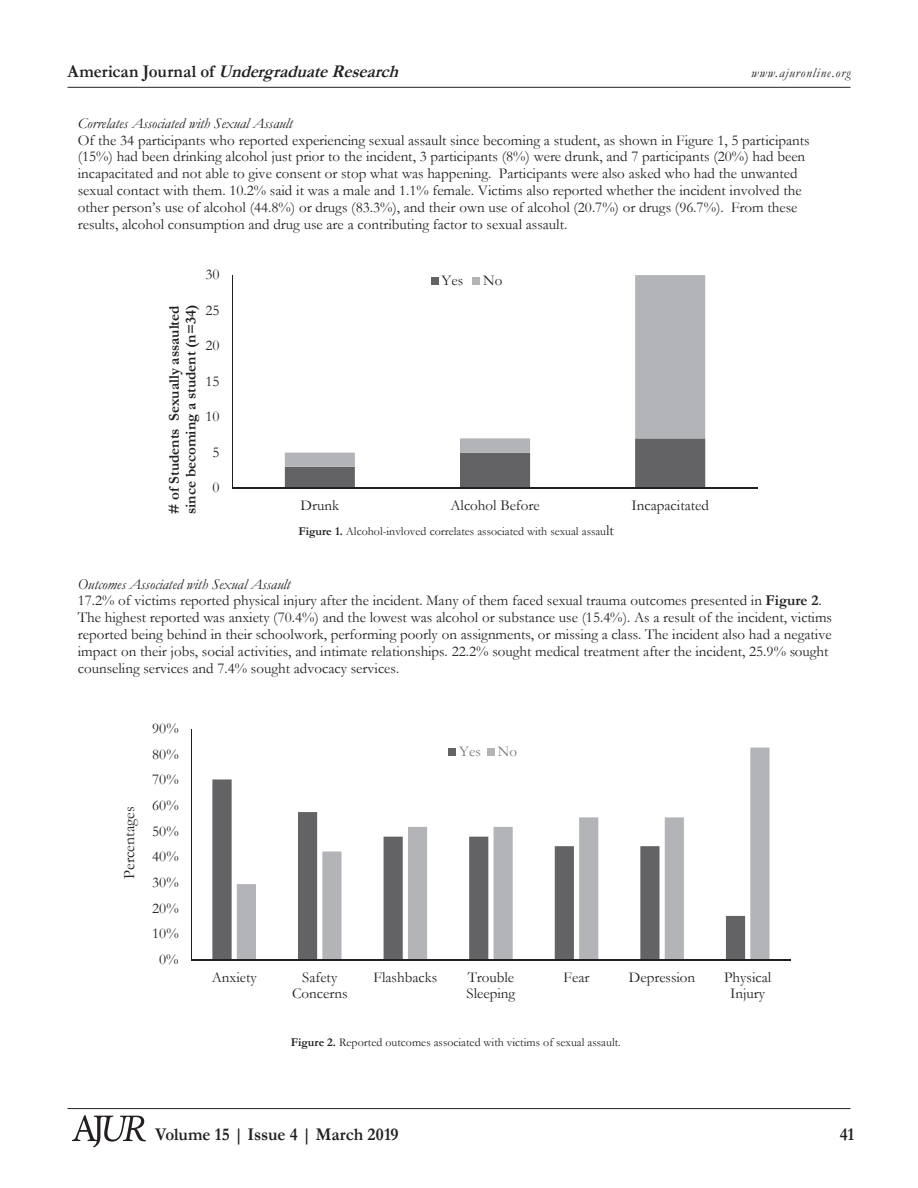
<style>
.page{position:relative;width:918px;height:1188px;background:#fff}
.page>*{position:absolute;margin:0;border:0;box-sizing:border-box;transform-origin:0 0}
.t1{font:italic 700 18px "Garamond";color:#231f20;scale:.95 1}
.t2{font:700 18px "Garamond";letter-spacing:-.005em;color:#231f20;scale:.95 1}
.t3{font:15.75px "Garamond";color:#231f20}
.t4{font:15px/17px "Garamond";color:#231f20}
.t5{font:700 15px "Garamond";color:#231f20}
.t6{font:italic 15px "Garamond";color:#231f20}
.t7{font:15px "Garamond";color:#75777a}
.t8{font:italic 13.5px "Garamond";letter-spacing:.06em;color:#231f20}
.t9{font:12px "Garamond";color:#231f20}
.s1{font-style:normal}
.s2{font-weight:700}
.s3{font-size:15px}
.s4{font-style:italic}
</style>
<div class="page">
<hr style="left:68px;top:1108px;width:783px;height:1px;background:#231f20">
<hr style="left:68px;top:87px;width:783px;height:1px;background:#231f20">
<img style="left:72px;top:1115px;width:74px;height:32px">
<svg style="left:285px;top:467px;width:420px;height:21px"></svg>
<svg style="left:285px;top:275px;width:420px;height:192px"></svg>
<hr style="left:232px;top:275px;width:1px;height:213px;background:#231f20">
<hr style="left:232px;top:488px;width:526px;height:1px;background:#231f20">
<div style="left:431px;top:277px;width:7px;height:8px;background:#636366"></div>
<div style="left:472px;top:277px;width:8px;height:8px;background:#b3b4b8"></div>
<svg style="left:191px;top:729px;width:600px;height:232px"></svg>
<p class="t1" style="left:68px;top:61px;width:355px"><span class="s1">A m e r i c a n J o u r n a l o f</span> UndergraduateResearch</p>
<p class="t8" style="left:751px;top:65px;width:101px">www.ajuronline.org</p>
<p class="t6" style="left:78px;top:115px;width:216px">Correlates Associated with Sexual Assault</p>
<p class="t4" style="left:78px;top:132px;width:733px">Of the 34 participants who reported experiencing sexual assault since becoming a student, as shown in Figure 1, 5 participants (15%) had been drinking alcohol just prior to the incident, 3 participants (8%) were drunk, and 7 participants (20%) had been incapacitated and not able to give consent or stop what was happening. Participants were also asked who had the unwanted sexual contact with them. 10.2% said it was a male and 1.1% female. Victims also reported whether the incident involved the other person’s use of alcohol (44.8%) or drugs (83.3%), and their own use of alcohol (20.7%) or drugs (96.7%). From these results, alcohol consumption and drug use are a contributing factor to sexual assault.</p>
<p class="t4" style="left:205px;top:266px;width:16px">30</p>
<p class="t4" style="left:205px;top:302px;width:16px">25</p>
<p class="t5" style="left:166px;top:514px;width:209px;rotate:-90deg"># of Students Sexually assaulted</p>
<p class="t5" style="left:183px;top:514px;width:210px;rotate:-90deg">since becoming a student (n=34)</p>
<p class="t4" style="left:205px;top:337px;width:16px">20</p>
<p class="t4" style="left:205px;top:373px;width:16px">15</p>
<p class="t4" style="left:205px;top:408px;width:16px">10</p>
<p class="t4" style="left:212px;top:444px;width:9px">5</p>
<p class="t4" style="left:212px;top:479px;width:9px">0</p>
<p class="t4" style="left:442px;top:272px;width:23px">Yes</p>
<p class="t4" style="left:483px;top:272px;width:21px">No</p>
<p class="t4" style="left:301px;top:497px;width:40px">Drunk</p>
<p class="t4" style="left:450px;top:497px;width:91px">Alcohol Before</p>
<p class="t4" style="left:632px;top:497px;width:79px">Incapacitated</p>
<p class="t9" style="left:298px;top:525px;width:317px"><span class="s2">Figure 1.</span> Alcohol-invloved correlates associated with sexual assau<span class="s3">lt</span></p>
<p class="t4" style="left:78px;top:576px;width:756px"><span class="s4">Outcomes Associated with Sexual Assault<br></span>17.2% of victims reported physical injury after the incident. Many of them faced sexual trauma outcomes presented in <span class="s2">Figure 2</span>.<br>The highest reported was anxiety (70.4%) and the lowest was alcohol or substance use (15.4%). As a result of the incident, victims reported being behind in their schoolwork, performing poorly on assignments, or missing a class. The incident also had a negative impact on their jobs, social activities, and intimate relationships. 22.2% sought medical treatment after the incident, 25.9% sought counseling services and 7.4% sought advocacy services.</p>
<p class="t3" style="left:121px;top:879px;width:74px;rotate:-90deg">Percentages</p>
<p class="t4" style="left:152px;top:720px;width:28px">90%</p>
<p class="t4" style="left:152px;top:746px;width:28px">80%</p>
<p class="t4" style="left:152px;top:772px;width:28px">70%</p>
<p class="t4" style="left:152px;top:797px;width:28px">60%</p>
<p class="t4" style="left:152px;top:823px;width:28px">50%</p>
<p class="t4" style="left:152px;top:848px;width:28px">40%</p>
<p class="t4" style="left:152px;top:874px;width:28px">30%</p>
<p class="t4" style="left:152px;top:900px;width:28px">20%</p>
<p class="t4" style="left:152px;top:925px;width:28px">10%</p>
<p class="t4" style="left:159px;top:951px;width:21px">0%</p>
<p class="t7" style="left:459px;top:743px;width:59px">Yes No</p>
<p class="t4" style="left:212px;top:969px;width:47px">Anxiety</p>
<p class="t4" style="left:292px;top:969px;width:57px;text-align:center">Safety<br>Concerns</p>
<p class="t4" style="left:374px;top:969px;width:65px">Flashbacks</p>
<p class="t4" style="left:467px;top:969px;width:50px">Trouble<br>Sleeping</p>
<p class="t4" style="left:564px;top:969px;width:27px">Fear</p>
<p class="t4" style="left:629px;top:969px;width:68px">Depression</p>
<p class="t4" style="left:724px;top:969px;width:49px;text-align:center">Physical<br>Injury</p>
<p class="t9" style="left:291px;top:1036px;width:332px"><span class="s2">Figure 2.</span> Reported outcomes associated with victims of sexual assault.</p>
<p class="t2" style="left:155px;top:1125px;width:258px">Volume 15 | Issue 4 | March 2019</p>
<p class="t2" style="left:840px;top:1125px;width:17px">41</p>
</div>
